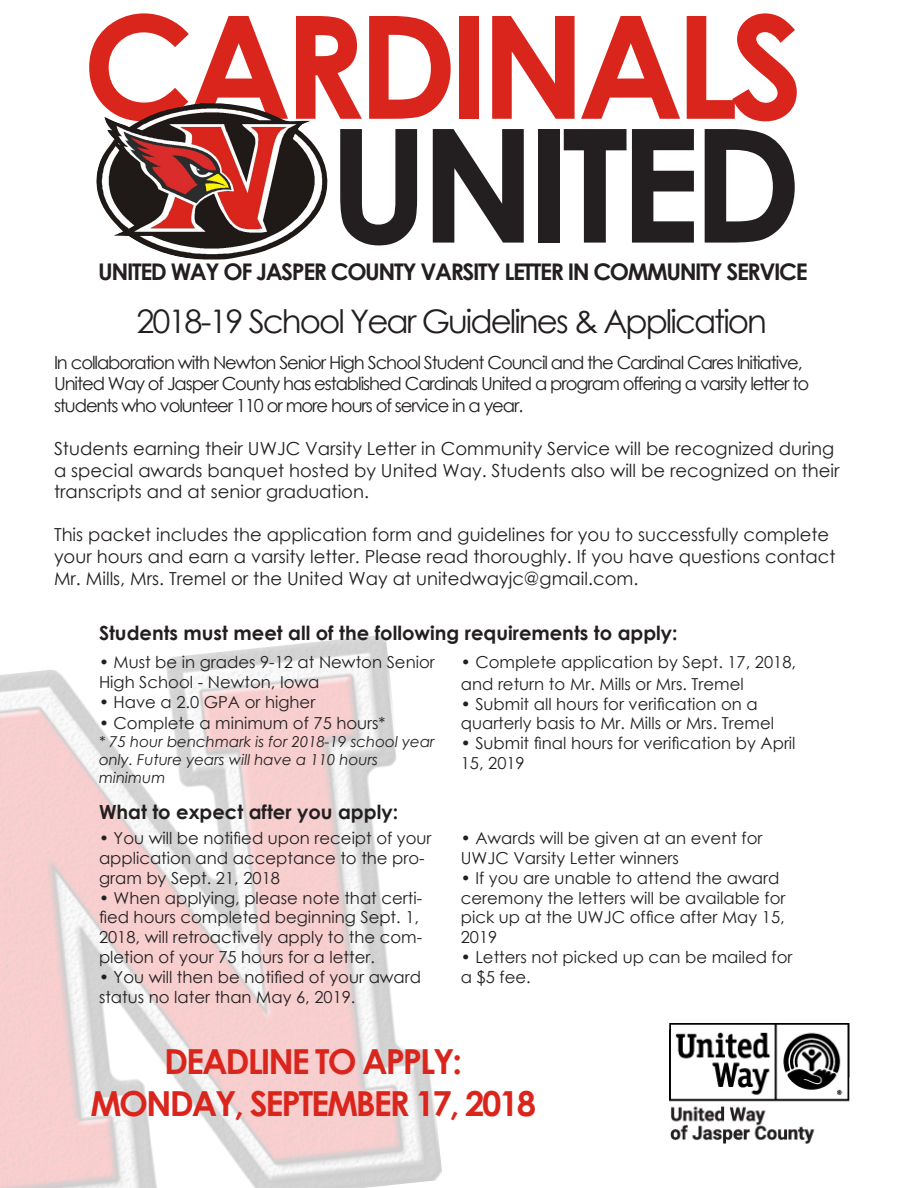
<style>
.page{position:relative;width:918px;height:1188px;background:#fff}
.page>*{position:absolute;margin:0;border:0;box-sizing:border-box;transform-origin:0 0}
.t1{font:700 158.1px "Century Gothic";letter-spacing:-.06em;color:#231f20}
.t2{font:700 143.1px "Century Gothic";letter-spacing:-.06em;color:#da251c}
.t3{font:700 34.5px "Century Gothic";letter-spacing:-.06em;color:#da251c}
.t4{font:32.55px "Century Gothic";letter-spacing:-.06em;color:#231f20}
.t5{font:700 22.95px "Century Gothic";letter-spacing:-.06em;color:#231f20}
.t6{font:700 19.5px "Century Gothic";color:#231f20}
.t7{font:18px/21.6px "Century Gothic";color:#231f20}
.t8{font:18px "Century Gothic";letter-spacing:-.06em;color:#231f20}
.t9{font:16.5px/19.8px "Century Gothic";color:#231f20}
.t10{font:italic 15px/18px "Century Gothic";color:#231f20}
</style>
<div class="page">
<img style="left:670px;top:1023px;width:180px;height:120px">
<img style="left:0;top:635px;width:442px;height:553px">
<img style="left:96px;top:103px;width:231px;height:157px">
<p class="t2" style="left:83px;top:-42px;width:723px">CARDINALS</p>
<p class="t1" style="left:328px;top:65px;width:476px">UNITED</p>
<p class="t5" style="left:98px;top:254px;width:711px">UNITED WAY OF JASPER COUNTY VARSITY LETTER IN COMMUNITY SERVICE</p>
<p class="t4" style="left:137px;top:298px;width:632px">2018-19 School Year Guidelines &amp; Application</p>
<p class="t8" style="left:54px;top:350px;width:750px">In collaboration with Newton Senior High School Student Council and the Cardinal Cares Initiative,</p>
<p class="t8" style="left:54px;top:371px;width:757px">United Way of Jasper County has established Cardinals United a program offering a varsity letter to</p>
<p class="t8" style="left:54px;top:393px;width:471px">students who volunteer 110 or more hours of service in a year.</p>
<p class="t7" style="left:54px;top:438px;width:787px">Students earning their UWJC Varsity Letter in Community Service will be recognized during a special awards banquet hosted by United Way. Students also will be recognized on their transcripts and at senior graduation.</p>
<p class="t7" style="left:54px;top:524px;width:783px">This packet includes the application form and guidelines for you to successfully complete your hours and earn a varsity letter. Please read thoroughly. If you have questions contact<br>Mr. Mills, Mrs. Tremel or the United Way at unitedwayjc@gmail.com.</p>
<p class="t6" style="left:99px;top:618px;width:580px">Students must meet all of the following requirements to apply:</p>
<p class="t9" style="left:99px;top:652px;width:337px">• Must be in grades 9-12 at Newton Senior<br>High School - Newton, Iowa</p>
<p class="t9" style="left:99px;top:692px;width:218px">• Have a 2.0 GPA or higher</p>
<p class="t9" style="left:99px;top:713px;width:288px">• Complete a minimum of 75 hours*</p>
<p class="t10" style="left:99px;top:733px;width:337px">* 75 hour benchmark is for 2018-19 school year only. Future years will have a 110 hours</p>
<p class="t10" style="left:99px;top:769px;width:68px">minimum</p>
<p class="t6" style="left:99px;top:797px;width:301px">What to expect after you apply:</p>
<p class="t9" style="left:99px;top:828px;width:334px">• You will be notified upon receipt of your application and acceptance to the pro&shy;gram by Sept. 21, 2018</p>
<p class="t9" style="left:99px;top:888px;width:325px">• When applying, please note that certi&shy;fied hours completed beginning Sept. 1, 2018, will retroactively apply to the com&shy;pletion of your 75 hours for a letter.</p>
<p class="t9" style="left:99px;top:967px;width:324px">• You will then be notified of your award status no later than May 6, 2019.</p>
<p class="t9" style="left:461px;top:651px;width:337px;line-height:21.6px">• Complete application by Sept. 17, 2018, and return to Mr. Mills or Mrs. Tremel</p>
<p class="t9" style="left:461px;top:694px;width:315px">• Submit all hours for verification on a quarterly basis to Mr. Mills or Mrs. Tremel</p>
<p class="t9" style="left:461px;top:733px;width:336px">• Submit final hours for verification by April<br>15, 2019</p>
<p class="t9" style="left:461px;top:828px;width:303px">• Awards will be given at an event for<br>UWJC Varsity Letter winners</p>
<p class="t9" style="left:461px;top:868px;width:326px">• If you are unable to attend the award ceremony the letters will be available for pick up at the UWJC office after May 15,<br>2019</p>
<p class="t9" style="left:461px;top:947px;width:333px">• Letters not picked up can be mailed for a $5 fee.</p>
<p class="t3" style="left:164px;top:1035px;width:300px">DEADLINE TO APPLY:</p>
<p class="t3" style="left:90px;top:1077px;width:447px">MONDAY, SEPTEMBER 17, 2018</p>
</div>
